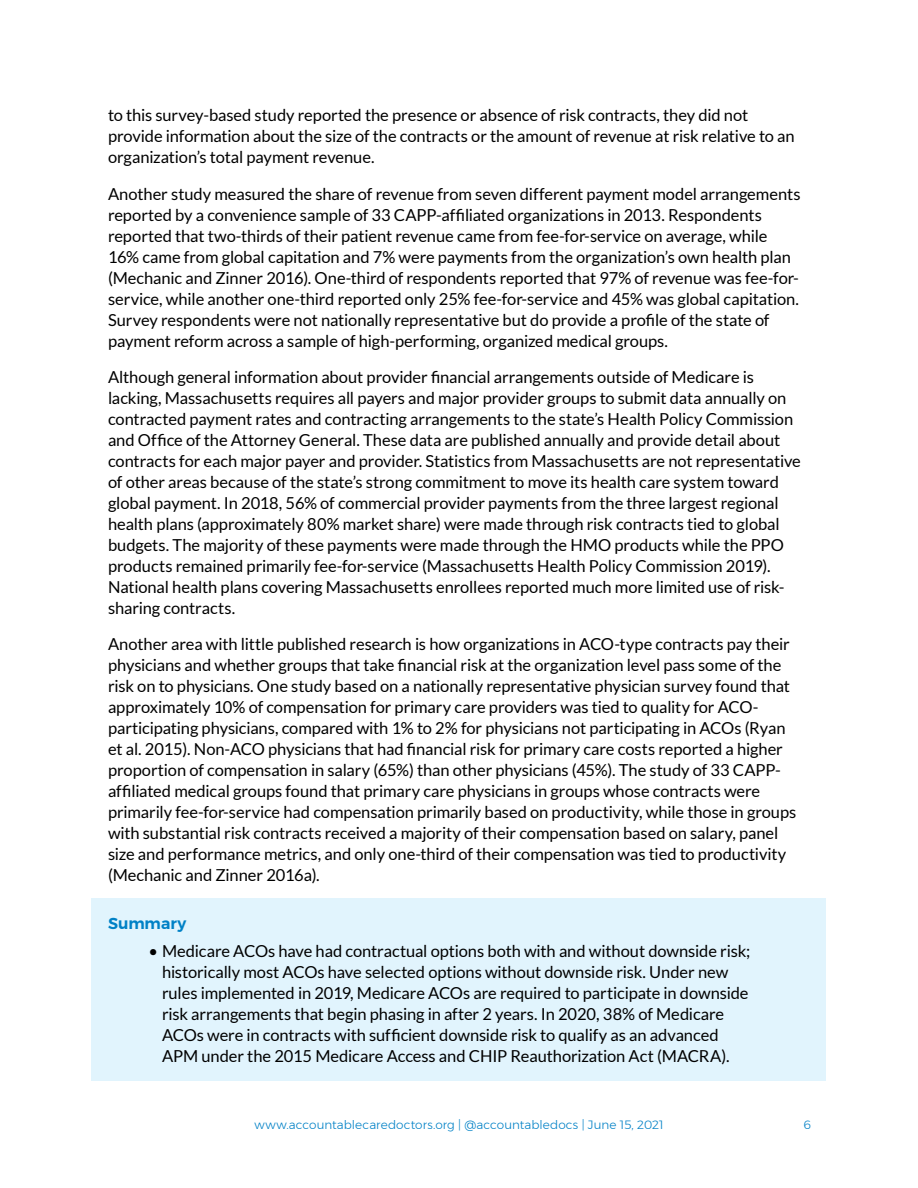
<style>
.page{position:relative;width:918px;height:1188px;background:#fff}
.page>*{position:absolute;margin:0;border:0;box-sizing:border-box;transform-origin:0 0}
.lato_11_14{font:16.5px/21px "Lato";letter-spacing:-.005em;color:#000}
.Headings_upper_lower{font:600 15.75px "Montserrat";color:#0081c6}
.t1{font:300 12px "Montserrat";letter-spacing:.005em;color:#0081c6}
</style>
<div class="page">
<div style="left:92px;top:898px;width:734px;height:51px;background:#e1f4fd"></div>
<div style="left:92px;top:928px;width:734px;height:153px;background:#e1f4fd"></div>
<p class="lato_11_14" style="left:108px;top:105px;width:688px">to this survey-based study reported the presence or absence of risk contracts, they did not provide information about the size of the contracts or the amount of revenue at risk relative to an organization’s total payment revenue.</p>
<p class="lato_11_14" style="left:108px;top:183px;width:694px">Another study measured the share of revenue from seven different payment model arrangements reported by a convenience sample of 33 CAPP-affiliated organizations in 2013. Respondents reported that two-thirds of their patient revenue came from fee-for-service on average, while 16% came from global capitation and 7% were payments from the organization’s own health plan (Mechanic and Zinner 2016). One-third of respondents reported that 97% of revenue was fee-for&shy;service, while another one-third reported only 25% fee-for-service and 45% was global capitation.<br>Survey respondents were not nationally representative but do provide a profile of the state of payment reform across a sample of high-performing, organized medical groups.</p>
<p class="lato_11_14" style="left:108px;top:366px;width:694px">Although general information about provider financial arrangements outside of Medicare is lacking, Massachusetts requires all payers and major provider groups to submit data annually on contracted payment rates and contracting arrangements to the state’s Health Policy Commission and Office of the Attorney General. These data are published annually and provide detail about contracts for each major payer and provider. Statistics from Massachusetts are not representative of other areas because of the state’s strong commitment to move its health care system toward global payment. In 2018, 56% of commercial provider payments from the three largest regional health plans (approximately 80% market share) were made through risk contracts tied to global budgets. The majority of these payments were made through the HMO products while the PPO products remained primarily fee-for-service (Massachusetts Health Policy Commission 2019).<br>National health plans covering Massachusetts enrollees reported much more limited use of risk&shy;sharing contracts.</p>
<p class="lato_11_14" style="left:108px;top:634px;width:690px">Another area with little published research is how organizations in ACO-type contracts pay their physicians and whether groups that take financial risk at the organization level pass some of the risk on to physicians. One study based on a nationally representative physician survey found that approximately 10% of compensation for primary care providers was tied to quality for ACO&shy;participating physicians, compared with 1% to 2% for physicians not participating in ACOs (Ryan et al. 2015). Non-ACO physicians that had financial risk for primary care costs reported a higher proportion of compensation in salary (65%) than other physicians (45%). The study of 33 CAPP&shy;affiliated medical groups found that primary care physicians in groups whose contracts were primarily fee-for-service had compensation primarily based on productivity, while those in groups with substantial risk contracts received a majority of their compensation based on salary, panel size and performance metrics, and only one-third of their compensation was tied to productivity (Mechanic and Zinner 2016a).</p>
<h3 class="Headings_upper_lower" style="left:108px;top:911px;width:80px">Summary</h3>
<p class="lato_11_14" style="left:162px;top:940px;width:590px;text-indent:-14px">• Medicare ACOs have had contractual options both with and without downside risk; historically most ACOs have selected options without downside risk. Under new rules implemented in 2019, Medicare ACOs are required to participate in downside risk arrangements that begin phasing in after 2 years. In 2020, 38% of Medicare ACOs were in contracts with sufficient downside risk to qualify as an advanced APM under the 2015 Medicare Access and CHIP Reauthorization Act (MACRA).</p>
<p class="t1" style="left:254px;top:1116px;width:411px">www.accountablecaredoctors.org | @accountabledocs | June 15, 2021</p>
<p class="t1" style="left:803px;top:1116px;width:9px">6</p>
</div>
